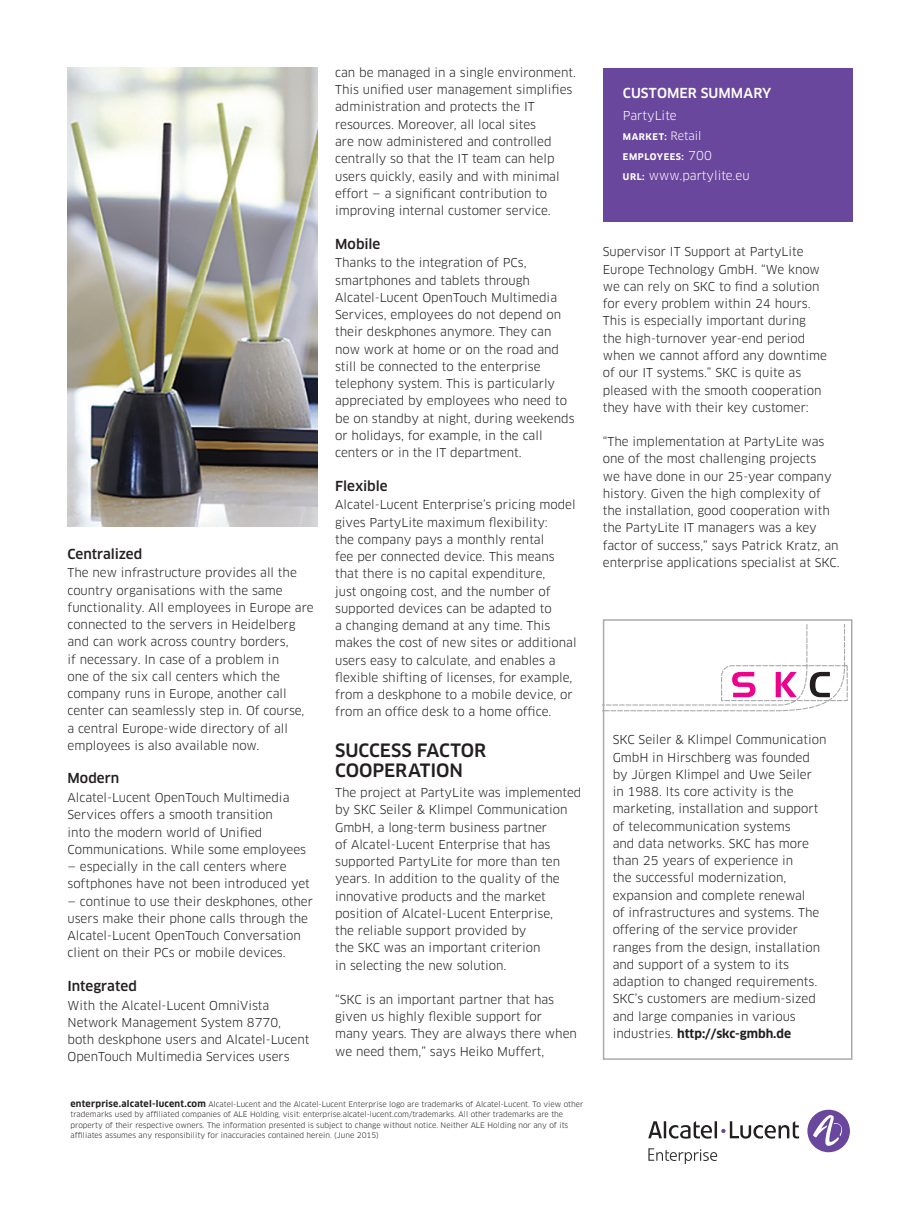
<style>
.page{position:relative;width:920px;height:1218px;background:#fff}
.page>*{position:absolute;margin:0;border:0;box-sizing:border-box;transform-origin:0 0}
.Head_1{font:500 18px/19.5px "Clan OT";letter-spacing:-.005em;color:#231f20}
.Head_2{font:500 13.5px "Clan OT";letter-spacing:-.005em;color:#231f20}
.Head_2-2{font:500 13.5px "Clan OT";letter-spacing:.005em;color:#fff}
.Body{font:12px/17.2px "Clan OT";color:#231f20}
.Body-2{font:12px "Clan OT";color:#fff}
.Body-3{font:700 9px "Clan OT";letter-spacing:.06em;color:#fff}
.Legal_information{font:7.5px/10.5px "Clan OT";letter-spacing:.005em;color:#231f20}
.s1{font-weight:700;font-size:9px}
.s2{font-weight:400;font-size:11.25px}
.s3{font-weight:400;font-size:12px}
.s4{font-weight:700}
</style>
<div class="page">
<svg style="left:648px;top:1148px;width:69px;height:16px"></svg>
<div style="left:807px;top:1109px;width:43px;height:43px;background:#69479c;border-radius:50%"></div>
<svg style="left:813px;top:1114px;width:32px;height:32px"></svg>
<svg style="left:648px;top:1121px;width:151px;height:17px"></svg>
<img style="left:68px;top:68px;width:249px;height:458px">
<svg style="left:606px;top:624px;width:242px;height:87px"></svg>
<div style="left:603px;top:619px;width:249px;height:440px;border:2px solid #a7aaac"></div>
<div style="left:603px;top:68px;width:249px;height:153px;background:#69479c"></div>
<p class="Head_2" style="left:68px;top:545px;width:76px">Centralized</p>
<p class="Body" style="left:68px;top:564px;width:248px">The new infrastructure provides all the country organisations with the same functionality. All employees in Europe are connected to the servers in Heidelberg and can work across country borders,<br>if necessary. In case of a problem in<br>one of the six call centers which the company runs in Europe, another call center can seamlessly step in. Of course, a central Europe-wide directory of all employees is also available now.</p>
<p class="Head_2" style="left:68px;top:770px;width:53px">Modern</p>
<p class="Body" style="left:68px;top:789px;width:240px">Alcatel-Lucent OpenTouch Multimedia Services offers a smooth transition<br>into the modern world of Unified Communications. While some employees</p>
<p class="Body" style="left:68px;top:858px;width:244px">— especially in the call centers where softphones have not been introduced yet</p>
<p class="Body" style="left:68px;top:892px;width:247px">— continue to use their deskphones, other users make their phone calls through the Alcatel-Lucent OpenTouch Conversation client on their PCs or mobile devices.</p>
<p class="Head_2" style="left:68px;top:978px;width:71px">Integrated</p>
<p class="Body" style="left:68px;top:996px;width:244px">With the Alcatel-Lucent OmniVista Network Management System 8770, both deskphone users and Alcatel-Lucent OpenTouch Multimedia Services users</p>
<p class="Body" style="left:335px;top:64px;width:242px">can be managed in a single environment.<br>This unified user management simplifies administration and protects the IT resources. Moreover, all local sites<br>are now administered and controlled centrally so that the IT team can help users quickly, easily and with minimal effort — a significant contribution to improving internal customer service.</p>
<p class="Head_2" style="left:335px;top:236px;width:47px">Mobile</p>
<p class="Body" style="left:335px;top:254px;width:241px">Thanks to the integration of PCs, smartphones and tablets through Alcatel-Lucent OpenTouch Multimedia Services, employees do not depend on their deskphones anymore. They can now work at home or on the road and still be connected to the enterprise telephony system. This is particularly appreciated by employees who need to be on standby at night, during weekends or holidays, for example, in the call centers or in the IT department.</p>
<p class="Head_2" style="left:335px;top:478px;width:54px">Flexible</p>
<p class="Body" style="left:335px;top:496px;width:243px">Alcatel-Lucent Enterprise’s pricing model gives PartyLite maximum flexibility:<br>the company pays a monthly rental<br>fee per connected device. This means that there is no capital expenditure,<br>just ongoing cost, and the number of supported devices can be adapted to<br>a changing demand at any time. This makes the cost of new sites or additional users easy to calculate, and enables a flexible shifting of licenses, for example, from a deskphone to a mobile device, or from an office desk to a home office.</p>
<p class="Head_1" style="left:335px;top:741px;width:153px">SUCCESS FACTOR<br>COOPERATION</p>
<p class="Body" style="left:335px;top:784px;width:248px">The project at PartyLite was implemented by SKC Seiler &amp; Klimpel Communication GmbH, a long-term business partner<br>of Alcatel-Lucent Enterprise that has supported PartyLite for more than ten years. In addition to the quality of the innovative products and the market position of Alcatel-Lucent Enterprise,<br>the reliable support provided by<br>the SKC was an important criterion<br>in selecting the new solution.</p>
<p class="Body" style="left:335px;top:990px;width:243px">“SKC is an important partner that has given us highly flexible support for many years. They are always there when we need them,” says Heiko Muffert,</p>
<p class="Legal_information" style="left:70px;top:1098px;width:514px"><span class="s1">enterprise.alcatel-lucent.com</span> Alcatel-Lucent and the Alcatel-Lucent Enterprise logo are trademarks of Alcatel-Lucent. To view other trademarks used by affiliated companies of ALE Holding, visit: enterprise.alcatel-lucent.com/trademarks. All other trademarks are the property of their respective owners. The information presented is subject to change without notice. Neither ALE Holding nor any of its affiliates assumes any responsibility for inaccuracies contained herein. (June 2015)</p>
<p class="Head_2-2" style="left:623px;top:85px;width:150px">CUSTOMER SUMMARY</p>
<p class="Body-2" style="left:623px;top:108px;width:55px">PartyLite</p>
<p class="Body-3" style="left:623px;top:131px;width:80px">MARKET: <span class="s2">Retail</span></p>
<p class="Body-3" style="left:623px;top:152px;width:90px">EMPLOYEES: <span class="s3">700</span></p>
<p class="Body-2" style="left:623px;top:169px;width:128px"><span class="s1">URL:</span> www.partylite.eu</p>
<p class="Body" style="left:603px;top:243px;width:226px">Supervisor IT Support at PartyLite Europe Technology GmbH. “We know we can rely on SKC to find a solution for every problem within 24 hours.<br>This is especially important during the high-turnover year-end period when we cannot afford any downtime of our IT systems.” SKC is quite as pleased with the smooth cooperation they have with their key customer:</p>
<p class="Body" style="left:603px;top:433px;width:238px">“The implementation at PartyLite was one of the most challenging projects<br>we have done in our 25-year company history. Given the high complexity of the installation, good cooperation with the PartyLite IT managers was a key factor of success,” says Patrick Kratz, an enterprise applications specialist at SKC.</p>
<p class="Body" style="left:613px;top:731px;width:215px">SKC Seiler &amp; Klimpel Communication<br>GmbH in Hirschberg was founded by Jürgen Klimpel and Uwe Seiler<br>in 1988. Its core activity is the marketing, installation and support of telecommunication systems<br>and data networks. SKC has more than 25 years of experience in<br>the successful modernization, expansion and complete renewal<br>of infrastructures and systems. The offering of the service provider ranges from the design, installation and support of a system to its adaption to changed requirements.<br>SKC’s customers are medium-sized and large companies in various industries. <span class="s4">http://skc-gmbh.de</span></p>
</div>
